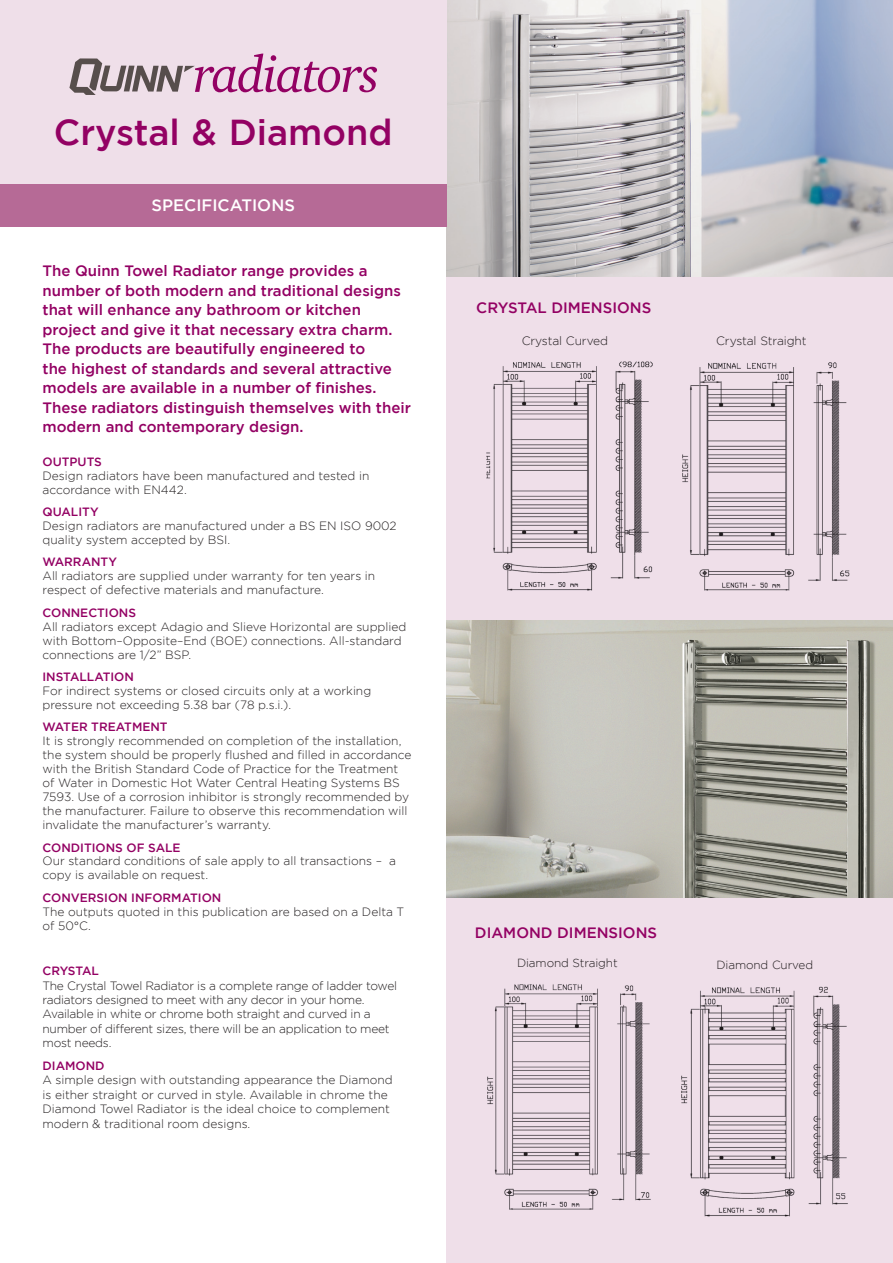
<style>
.page{position:relative;width:893px;height:1263px;background:#fff}
.page>*{position:absolute;margin:0;border:0;box-sizing:border-box;transform-origin:0 0}
.t1{font:500 36px "Gotham";color:#930163}
.t2{font:500 16.5px "Gotham";color:#fff}
.t3{font:500 15px/19.5px "Gotham";color:#930163}
.t4{font:300 12px/14px "Gotham";color:#231f20}
.t5{font:300 12px/14.4px "Gotham";letter-spacing:-.02em;color:#231f20}
.t6{font:500 12px "Gotham";color:#930163}
.t7{font:500 12px "Gotham";letter-spacing:-.02em;color:#930163}
.t8{font:300 11.7px "Gotham";letter-spacing:-.01em;color:#231f20}
</style>
<div class="page">
<div style="left:446px;top:0;width:447px;height:1263px;background:#efdfe9"></div>
<img style="left:446px;top:0;width:447px;height:276px">
<img style="left:446px;top:621px;width:447px;height:276px">
<div style="left:0;top:0;width:446px;height:216px;background:#efdfe9"></div>
<div style="left:0;top:184px;width:446px;height:43px;background:#b66a96"></div>
<svg style="left:69px;top:54px;width:308px;height:41px"></svg>
<img style="left:486px;top:361px;width:167px;height:230px">
<img style="left:682px;top:362px;width:168px;height:229px">
<img style="left:487px;top:984px;width:164px;height:226px">
<img style="left:681px;top:986px;width:167px;height:231px">
<h1 class="t1" style="left:54px;top:112px;width:340px">Crystal &amp; Diamond</h1>
<h2 class="t2" style="left:152px;top:196px;width:145px">SPECIFICATIONS</h2>
<p class="t3" style="left:43px;top:261px;width:370px">The Quinn Towel Radiator range provides a number of both modern and traditional designs that will enhance any bathroom or kitchen project and give it that necessary extra charm.<br>The products are beautifully engineered to<br>the highest of standards and several attractive models are available in a number of finishes.<br>These radiators distinguish themselves with their modern and contemporary design.</p>
<p class="t6" style="left:43px;top:454px;width:61px">OUTPUTS</p>
<p class="t4" style="left:43px;top:468px;width:328px">Design radiators have been manufactured and tested in accordance with EN442.</p>
<p class="t6" style="left:43px;top:505px;width:58px">QUALITY</p>
<p class="t4" style="left:43px;top:518px;width:356px">Design radiators are manufactured under a BS EN ISO 9002 quality system accepted by BSI.</p>
<p class="t6" style="left:43px;top:555px;width:76px">WARRANTY</p>
<p class="t4" style="left:43px;top:569px;width:334px">All radiators are supplied under warranty for ten years in respect of defective materials and manufacture.</p>
<p class="t6" style="left:43px;top:606px;width:95px">CONNECTIONS</p>
<p class="t4" style="left:43px;top:619px;width:365px">All radiators except Adagio and Slieve Horizontal are supplied with Bottom–Opposite–End (BOE) connections. All‑standard connections are 1/2” BSP.</p>
<p class="t6" style="left:43px;top:670px;width:93px">INSTALLATION</p>
<p class="t4" style="left:43px;top:684px;width:330px">For indirect systems or closed circuits only at a working pressure not exceeding 5.38 bar (78 p.s.i.).</p>
<p class="t6" style="left:43px;top:720px;width:127px">WATER TREATMENT</p>
<p class="t4" style="left:43px;top:734px;width:371px">It is strongly recommended on completion of the installation, the system should be properly flushed and filled in accordance with the British Standard Code of Practice for the Treatment of Water in Domestic Hot Water Central Heating Systems BS 7593. Use of a corrosion inhibitor is strongly recommended by the manufacturer. Failure to observe this recommendation will invalidate the manufacturer’s warranty.</p>
<p class="t6" style="left:43px;top:840px;width:140px">CONDITIONS OF SALE</p>
<p class="t4" style="left:43px;top:854px;width:355px">Our standard conditions of sale apply to all transactions – a copy is available on request.</p>
<p class="t6" style="left:43px;top:891px;width:180px">CONVERSION INFORMATION</p>
<p class="t4" style="left:43px;top:904px;width:363px">The outputs quoted in this publication are based on a Delta T of 50°C.</p>
<p class="t7" style="left:43px;top:964px;width:58px">CRYSTAL</p>
<p class="t5" style="left:43px;top:978px;width:356px">The Crystal Towel Radiator is a complete range of ladder towel radiators designed to meet with any decor in your home.<br>Available in white or chrome both straight and curved in a number of different sizes, there will be an application to meet most needs.</p>
<p class="t6" style="left:43px;top:1059px;width:64px">DIAMOND</p>
<p class="t4" style="left:43px;top:1073px;width:352px;line-height:14.4px">A simple design with outstanding appearance the Diamond is either straight or curved in style. Available in chrome the Diamond Towel Radiator is the ideal choice to complement modern &amp; traditional room designs.</p>
<p class="t3" style="left:476px;top:297px;width:177px">CRYSTAL DIMENSIONS</p>
<p class="t4" style="left:522px;top:334px;width:88px">Crystal Curved</p>
<p class="t4" style="left:716px;top:334px;width:92px">Crystal Straight</p>
<p class="t3" style="left:475px;top:922px;width:184px">DIAMOND DIMENSIONS</p>
<p class="t8" style="left:517px;top:956px;width:102px">Diamond Straight</p>
<p class="t8" style="left:716px;top:959px;width:98px">Diamond Curved</p>
</div>
